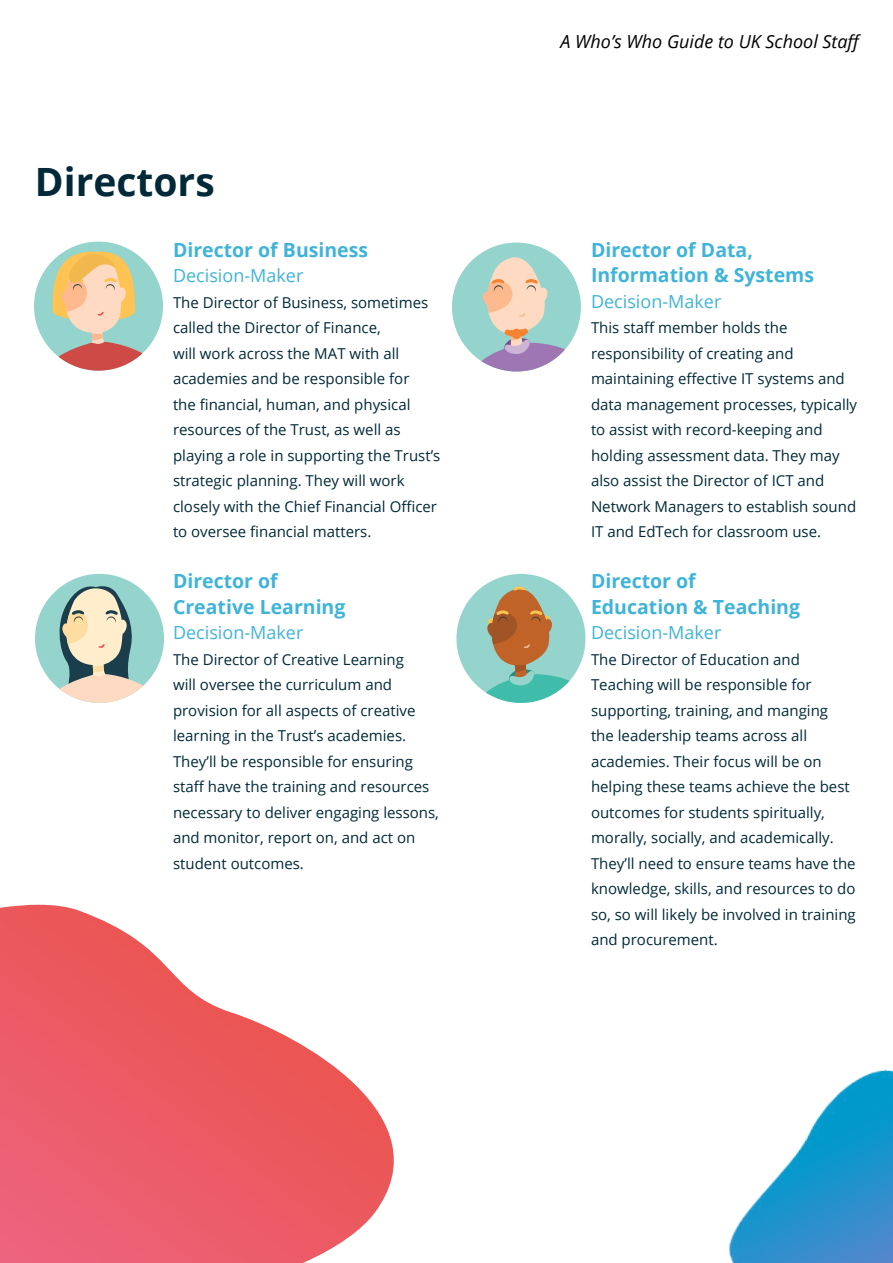
<style>
.page{position:relative;width:893px;height:1263px;background:#fff}
.page>*{position:absolute;margin:0;border:0;box-sizing:border-box;transform-origin:0 0}
.t1{font:700 39px "Open Sans";color:#012937}
.t2{font:700 19.5px/25.5px "Open Sans";color:#40b3d9}
.t3{font:18px "Open Sans";color:#40b3d9}
.t4{font:italic 18px "Open Sans";color:#000}
.t5{font:15px/25.5px "Open Sans";color:#012937}
</style>
<div class="page">
<svg style="left:0;top:905px;width:394px;height:358px"></svg>
<img style="left:729px;top:1069px;width:164px;height:194px">
<div style="left:456px;top:574px;width:129px;height:129px;background:#94d4cc;border-radius:50%"></div>
<svg style="left:486px;top:586px;width:84px;height:117px"></svg>
<div style="left:452px;top:243px;width:129px;height:128px;background:#94d4cc;border-radius:50%"></div>
<svg style="left:481px;top:256px;width:84px;height:115px"></svg>
<div style="left:35px;top:574px;width:129px;height:129px;background:#94d4cc;border-radius:50%"></div>
<svg style="left:52px;top:582px;width:91px;height:121px"></svg>
<div style="left:34px;top:242px;width:129px;height:129px;background:#94d4cc;border-radius:50%"></div>
<svg style="left:50px;top:249px;width:92px;height:122px"></svg>
<h1 class="t1" style="left:35px;top:155px;width:181px">Directors</h1>
<h2 class="t2" style="left:173px;top:236px;width:197px">Director of Business</h2>
<p class="t3" style="left:173px;top:263px;width:132px">Decision-Maker</p>
<p class="t5" style="left:173px;top:289px;width:269px">The Director of Business, sometimes called the Director of Finance,<br>will work across the MAT with all academies and be responsible for<br>the financial, human, and physical resources of the Trust, as well as playing a role in supporting the Trust’s strategic planning. They will work closely with the Chief Financial Officer to oversee financial matters.</p>
<h2 class="t2" style="left:173px;top:568px;width:174px">Director of<br>Creative Learning</h2>
<p class="t3" style="left:173px;top:620px;width:132px">Decision-Maker</p>
<p class="t5" style="left:173px;top:646px;width:267px">The Director of Creative Learning<br>will oversee the curriculum and provision for all aspects of creative learning in the Trust’s academies.<br>They’ll be responsible for ensuring staff have the training and resources necessary to deliver engaging lessons, and monitor, report on, and act on student outcomes.</p>
<p class="t4" style="left:561px;top:29px;width:304px">A Who’s Who Guide to UK School Staff</p>
<h2 class="t2" style="left:591px;top:236px;width:225px">Director of Data,<br>Information &amp; Systems</h2>
<p class="t3" style="left:591px;top:289px;width:132px">Decision-Maker</p>
<p class="t5" style="left:591px;top:314px;width:268px">This staff member holds the responsibility of creating and maintaining effective IT systems and data management processes, typically to assist with record-keeping and holding assessment data. They may also assist the Director of ICT and Network Managers to establish sound IT and EdTech for classroom use.</p>
<h2 class="t2" style="left:591px;top:568px;width:211px">Director of<br>Education &amp; Teaching</h2>
<p class="t3" style="left:591px;top:620px;width:132px">Decision-Maker</p>
<p class="t5" style="left:591px;top:646px;width:266px">The Director of Education and Teaching will be responsible for supporting, training, and manging<br>the leadership teams across all academies. Their focus will be on helping these teams achieve the best outcomes for students spiritually, morally, socially, and academically.<br>They’ll need to ensure teams have the knowledge, skills, and resources to do so, so will likely be involved in training and procurement.</p>
</div>
